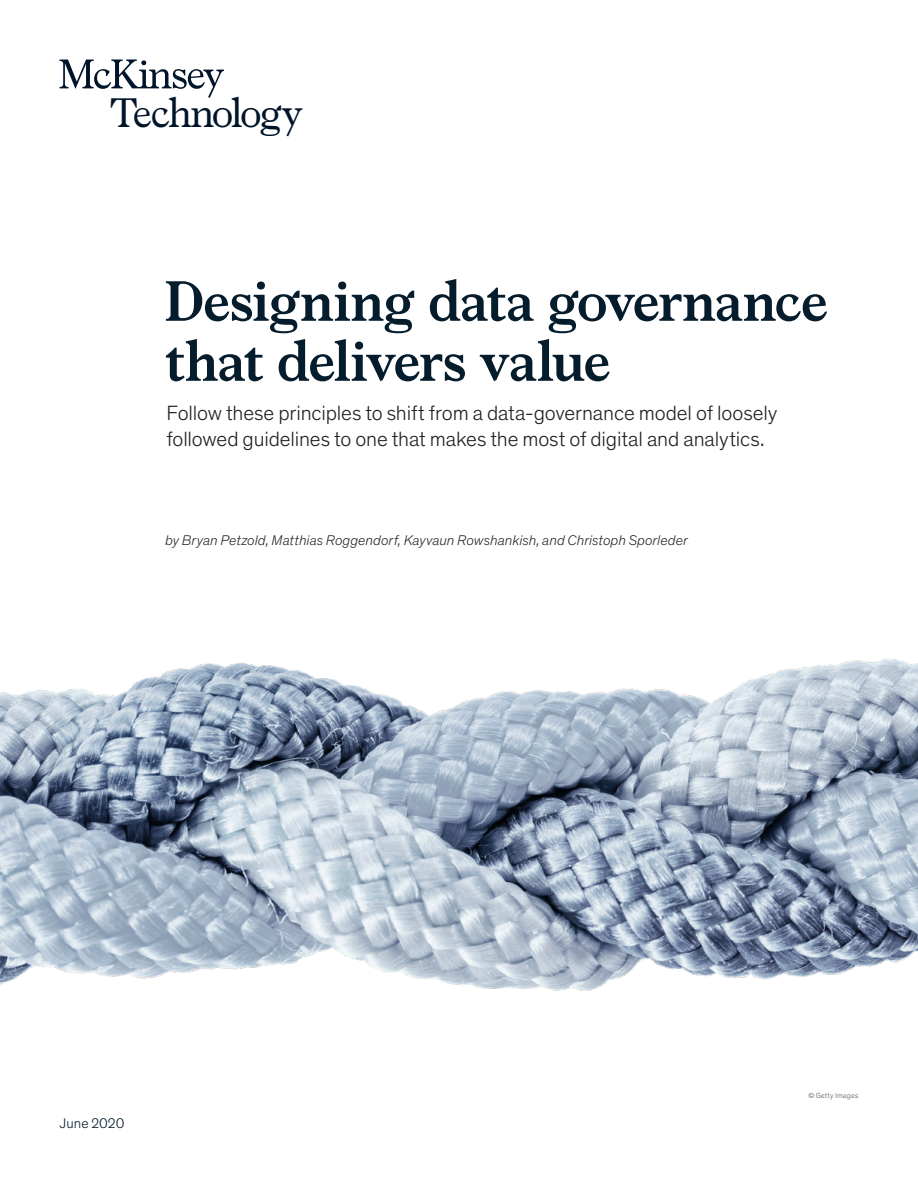
<style>
.page{position:relative;width:918px;height:1188px;background:#fff}
.page>*{position:absolute;margin:0;border:0;box-sizing:border-box;transform-origin:0 0}
.Title_of_article-dee{font:700 57px/60px "Bower";letter-spacing:-.015em;color:#051c2c}
.t1{font:39.3px "Larish Mc Kinsey";letter-spacing:-.035em;color:#001429}
.Standfirst-Dek_Thein{font:300 21px/25.5px "Theinhardt Pan";letter-spacing:-.005em;color:#231f20}
.Author_byline{font:italic 300 14.25px "Theinhardt Pan";letter-spacing:.005em;color:#231f20}
.Cover_date_-_Deep_bl{font:300 14.25px "Theinhardt Pan";letter-spacing:.005em;color:#051c2c}
.Art_Photo_credit{font:300 7.5px "Theinhardt Pan";letter-spacing:.025em;color:#57585a}
</style>
<div class="page">
<img style="left:0;top:659px;width:918px;height:332px">
<svg style="left:60px;top:60px;width:164px;height:38px"></svg>
<p class="t1" style="left:110px;top:83px;width:194px">Technology</p>
<p class="Title_of_article-dee" style="left:165px;top:267px;width:665px">Designing data governance that delivers value</p>
<p class="Standfirst-Dek_Thein" style="left:166px;top:400px;width:612px">Follow these principles to shift from a data-governance model of loosely followed guidelines to one that makes the most of digital and analytics.</p>
<p class="Author_byline" style="left:165px;top:530px;width:524px">by Bryan Petzold, Matthias Roggendorf, Kayvaun Rowshankish, and Christoph Sporleder</p>
<p class="Cover_date_-_Deep_bl" style="left:60px;top:1114px;width:66px">June 2020</p>
<p class="Art_Photo_credit" style="left:808px;top:1090px;width:52px">© Getty Images</p>
</div>
